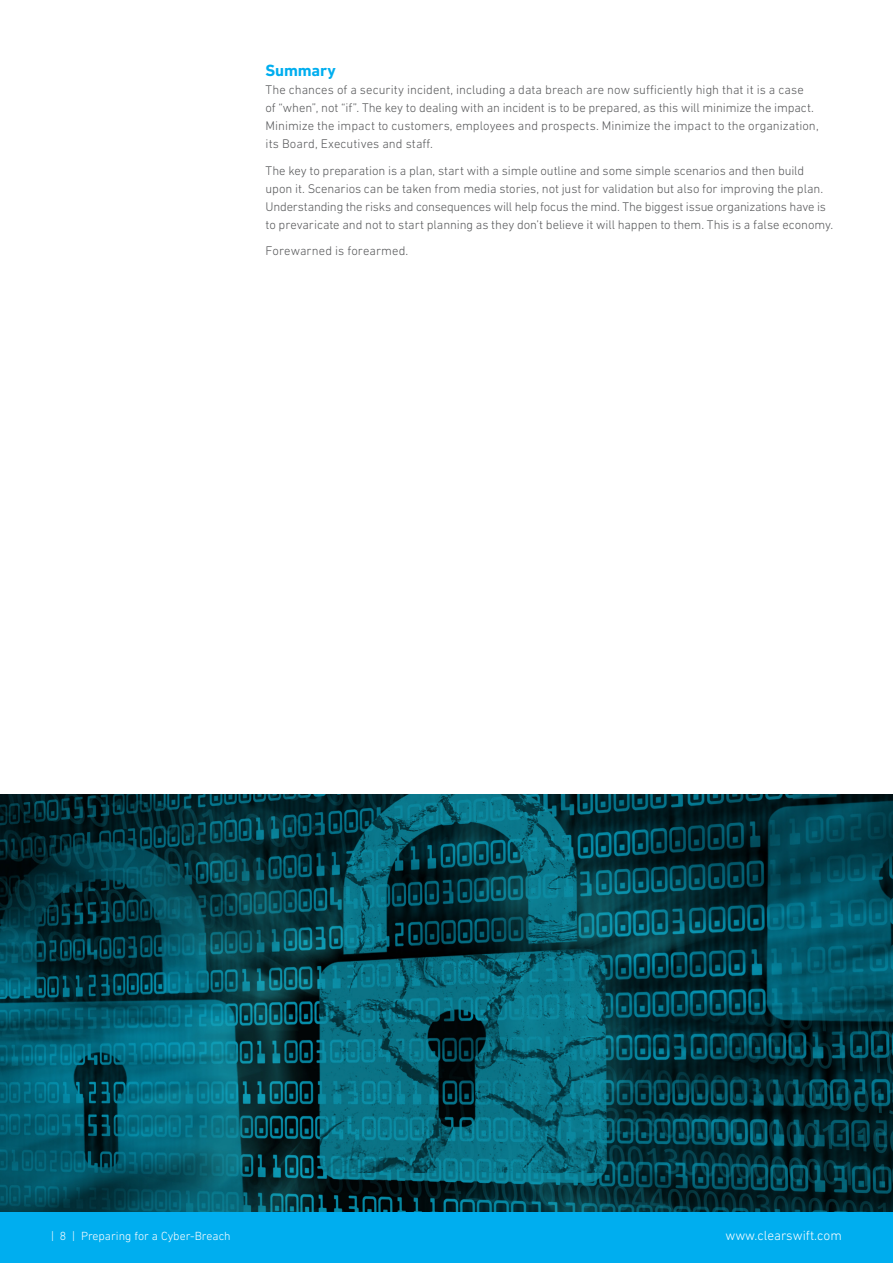
<style>
.page{position:relative;width:893px;height:1263px;background:#fff}
.page>*{position:absolute;margin:0;border:0;box-sizing:border-box;transform-origin:0 0}
.t1{font:700 16.5px "DIN Next LT Pro";letter-spacing:-.01em;color:#00aeef}
.t2{font:300 13.5px "DIN Next LT Pro";color:#fff}
.t3{font:300 12.75px/18px "DIN Next LT Pro";letter-spacing:-.005em;color:#57585a}
.t4{font:300 12px "DIN Next LT Pro";color:#fff}
</style>
<div class="page">
<img style="left:0;top:795px;width:893px;height:417px">
<div style="left:0;top:1212px;width:893px;height:51px;background:#00aeef"></div>
<p class="t1" style="left:266px;top:61px;width:72px">Summary</p>
<p class="t3" style="left:266px;top:81px;width:555px">The chances of a security incident, including a data breach are now sufficiently high that it is a case<br>of “when”, not “if”. The key to dealing with an incident is to be prepared, as this will minimize the impact.<br>Minimize the impact to customers, employees and prospects. Minimize the impact to the organization, its Board, Executives and staff.</p>
<p class="t3" style="left:266px;top:161px;width:569px">The key to preparation is a plan, start with a simple outline and some simple scenarios and then build upon it. Scenarios can be taken from media stories, not just for validation but also for improving the plan.<br>Understanding the risks and consequences will help focus the mind. The biggest issue organizations have is to prevaricate and not to start planning as they don’t believe it will happen to them. This is a false economy.</p>
<p class="t3" style="left:266px;top:242px;width:144px">Forewarned is forearmed.</p>
<p class="t4" style="left:51px;top:1229px;width:181px">| 8 | Preparing for a Cyber-Breach</p>
<p class="t2" style="left:725px;top:1227px;width:118px">www.clearswift.com</p>
</div>
